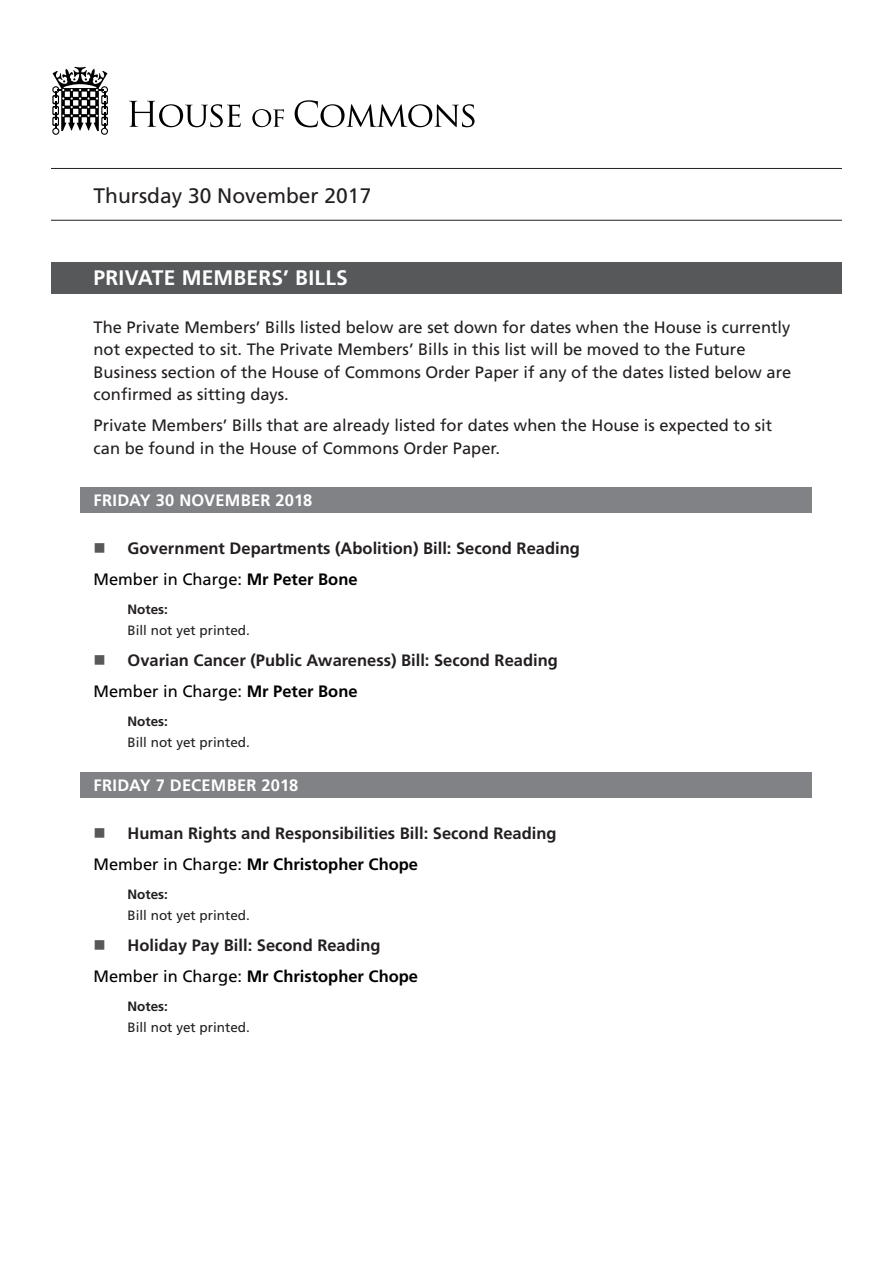
<style>
.page{position:relative;width:893px;height:1263px;background:#fff}
.page>*{position:absolute;margin:0;border:0;box-sizing:border-box;transform-origin:0 0}
.DocumentTitle{font:21px "Frutiger LT Std";color:#231f20}
.Heading1Grey{font:700 21px "Frutiger LT Std";letter-spacing:.01em;color:#fff}
.t1{font:16.5px/22.5px "Frutiger LT Std";color:#231f20}
.t2{font:700 16.5px "Frutiger LT Std";color:#231f20}
.MemberInCharge{font:700 16.5px "Frutiger LT Std";color:#000}
.MemberInCharge-2{font:16.5px "Frutiger LT Std";color:#000}
.Heading2Grey{font:700 16.5px "Frutiger LT Std";letter-spacing:.015em;color:#fff}
.NotesText{font:13.5px "Frutiger LT Std";color:#231f20}
.NotesTag{font:700 13.5px "Frutiger LT Std";color:#231f20}
.s1{font-weight:700}
.s2{font-weight:400}
</style>
<div class="page">
<hr style="left:51px;top:168px;width:791px;height:1px;background:#231f20">
<hr style="left:51px;top:220px;width:791px;height:1px;background:#231f20">
<div style="left:51px;top:262px;width:791px;height:31px;background:#57585a"></div>
<div style="left:81px;top:487px;width:731px;height:25px;background:#808285"></div>
<div style="left:81px;top:772px;width:731px;height:25px;background:#808285"></div>
<svg style="left:52px;top:67px;width:56px;height:68px"></svg>
<svg style="left:129px;top:101px;width:112px;height:26px"></svg>
<svg style="left:252px;top:109px;width:32px;height:18px"></svg>
<svg style="left:295px;top:100px;width:179px;height:27px"></svg>
<p class="DocumentTitle" style="left:94px;top:183px;width:279px">Thursday 30 November 2017</p>
<p class="Heading1Grey" style="left:94px;top:265px;width:256px">PRIVATE MEMBERS’ BILLS</p>
<p class="t1" style="left:94px;top:316px;width:699px">The Private Members’ Bills listed below are set down for dates when the House is currently not expected to sit. The Private Members’ Bills in this list will be moved to the Future Business section of the House of Commons Order Paper if any of the dates listed below are confirmed as sitting days.</p>
<p class="t1" style="left:94px;top:414px;width:680px">Private Members’ Bills that are already listed for dates when the House is expected to sit can be found in the House of Commons Order Paper.</p>
<p class="Heading2Grey" style="left:94px;top:491px;width:220px">FRIDAY 30 NOVEMBER 2018</p>
<p class="t2" style="left:128px;top:539px;width:454px">Government Departments (Abolition) Bill: Second Reading</p>
<p class="MemberInCharge-2" style="left:94px;top:570px;width:266px">Member in Charge: <span class="s1">Mr Peter Bone</span></p>
<p class="NotesTag" style="left:128px;top:602px;width:42px">Notes:</p>
<p class="NotesText" style="left:128px;top:623px;width:124px">Bill not yet printed.</p>
<p class="t2" style="left:128px;top:651px;width:432px">Ovarian Cancer (Public Awareness) Bill: Second Reading</p>
<p class="MemberInCharge-2" style="left:94px;top:682px;width:266px">Member in Charge: <span class="s1">Mr Peter Bone</span></p>
<p class="NotesTag" style="left:128px;top:714px;width:42px">Notes:</p>
<p class="NotesText" style="left:128px;top:735px;width:124px">Bill not yet printed.</p>
<p class="Heading2Grey" style="left:94px;top:775px;width:206px">FRIDAY 7 DECEMBER 2018</p>
<p class="t2" style="left:128px;top:823px;width:431px">Human Rights and Responsibilities Bill: Second Reading</p>
<p class="MemberInCharge" style="left:94px;top:854px;width:326px"><span class="s2">Member in Charge:</span> Mr Christopher Chope</p>
<p class="NotesTag" style="left:128px;top:887px;width:42px">Notes:</p>
<p class="NotesText" style="left:128px;top:907px;width:124px">Bill not yet printed.</p>
<p class="t2" style="left:128px;top:935px;width:255px">Holiday Pay Bill: Second Reading</p>
<p class="MemberInCharge" style="left:94px;top:966px;width:326px"><span class="s2">Member in Charge:</span> Mr Christopher Chope</p>
<p class="NotesTag" style="left:128px;top:998px;width:42px">Notes:</p>
<p class="NotesText" style="left:128px;top:1019px;width:124px">Bill not yet printed.</p>
</div>
